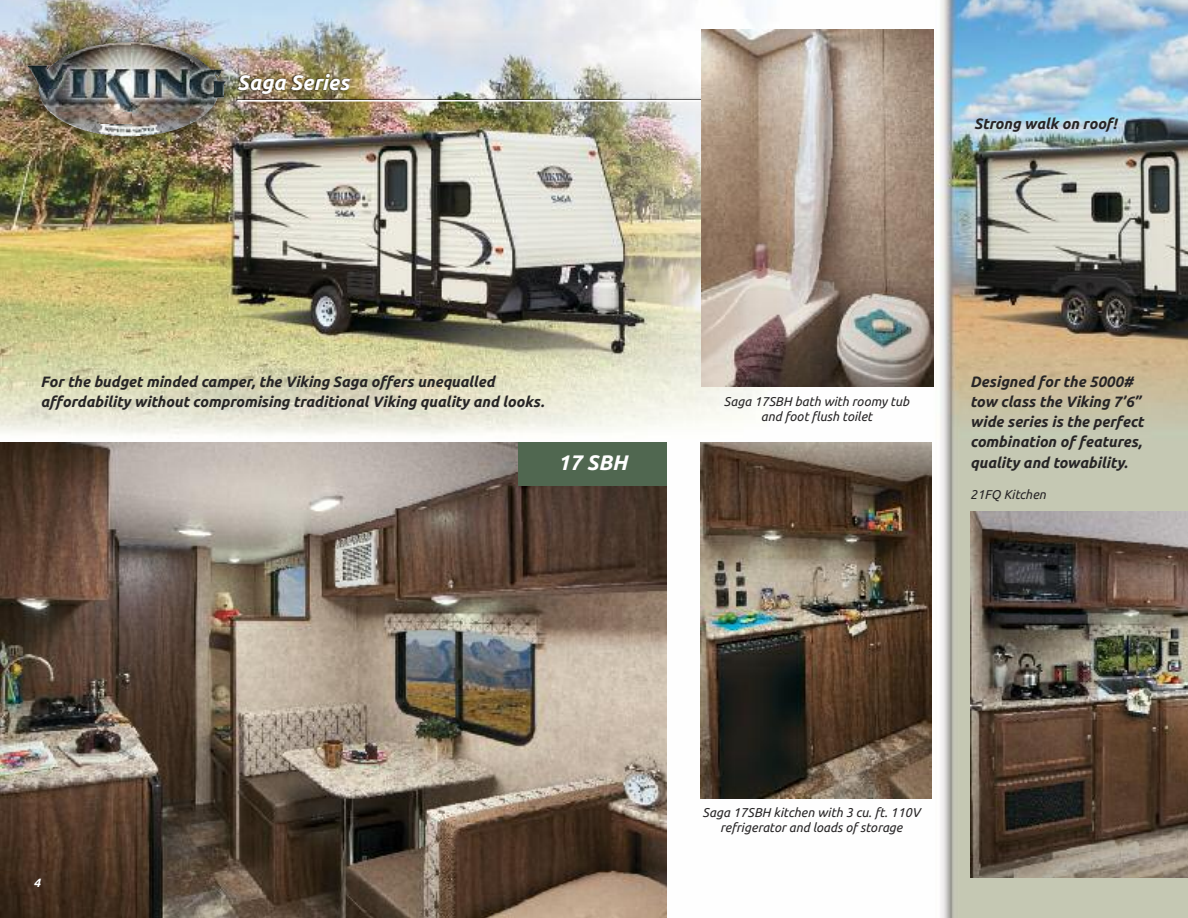
<style>
.page{position:relative;width:1188px;height:918px;background:#fff}
.page>*{position:absolute;margin:0;border:0;box-sizing:border-box;transform-origin:0 0}
.t1{font:italic 700 21px "Ubuntu";color:#fff}
.t2{font:italic 700 15px/20.2px "Ubuntu";color:#272526}
.t3{font:italic 12.75px/15px "Ubuntu";color:#272526;text-align:center}
.t4{font:italic 700 12px "Ubuntu";color:#fff}
</style>
<div class="page">
<img style="left:0;top:0;width:1188px;height:918px">
<img style="left:230px;top:67px;width:472px;height:165px">
<hr style="left:237px;top:100px;width:465px;height:2px;background:#fff">
<img style="left:702px;top:30px;width:231px;height:357px">
<img style="left:700px;top:443px;width:232px;height:355px">
<img style="left:0;top:443px;width:667px;height:475px">
<div style="left:519px;top:443px;width:148px;height:43px;background:#506750"></div>
<img style="left:970px;top:511px;width:218px;height:367px">
<img style="left:0;top:2px;width:246px;height:165px">
<img style="left:61px;top:42px;width:71px;height:71px">
<img style="left:132px;top:42px;width:59px;height:94px">
<img style="left:26px;top:58px;width:35px;height:31px">
<img style="left:191px;top:55px;width:23px;height:69px">
<img style="left:214px;top:70px;width:12px;height:35px">
<img style="left:39px;top:89px;width:22px;height:24px">
<img style="left:51px;top:113px;width:81px;height:12px">
<img style="left:69px;top:125px;width:63px;height:11px">
<h1 class="t1" style="left:237px;top:70px;width:113px">Saga Series</h1>
<p class="t2" style="left:974px;top:113px;width:144px">Strong walk on roof!</p>
<p class="t2" style="left:40px;top:371px;width:505px">For the budget minded camper, the Viking Saga offers unequalled affordability without compromising traditional Viking quality and looks.</p>
<h1 class="t1" style="left:558px;top:450px;width:71px">17 SBH</h1>
<p class="t3" style="left:724px;top:394px;width:187px">Saga 17SBH bath with roomy tub and foot flush toilet</p>
<p class="t2" style="left:970px;top:371px;width:175px">Designed for the 5000# tow class the Viking 7’6” wide series is the perfect combination of features, quality and towability.</p>
<p class="t3" style="left:970px;top:486px;width:77px">21FQ Kitchen</p>
<p class="t4" style="left:34px;top:875px;width:8px">4</p>
<p class="t3" style="left:703px;top:804px;width:219px">Saga 17SBH kitchen with 3 cu. ft. 110V refrigerator and loads of storage</p>
</div>
